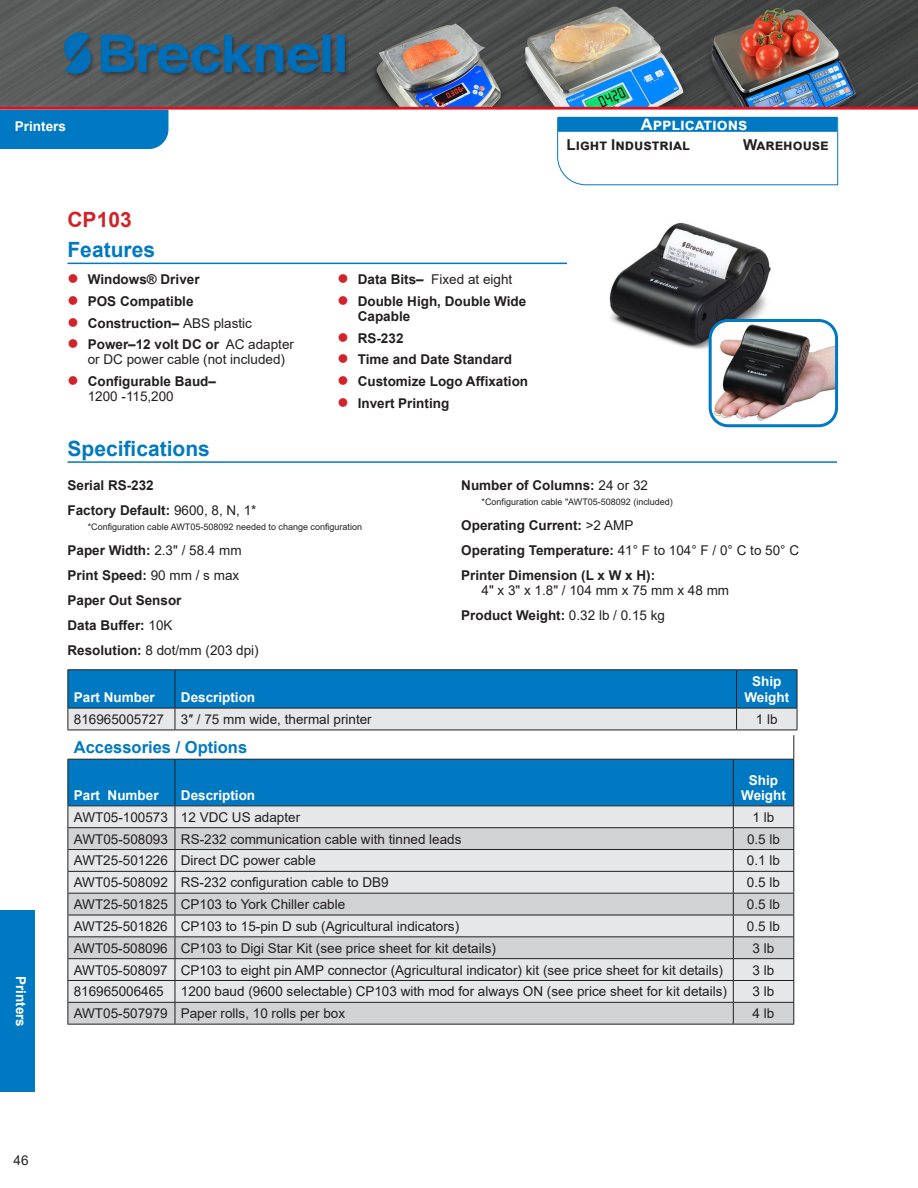
<style>
.page{position:relative;width:918px;height:1188px;background:#fff}
.page>*{position:absolute;margin:0;border:0;box-sizing:border-box;transform-origin:0 0}
.t1{font:700 21px "Arial";color:#0079c2}
.t2{font:700 21px "Arial";color:#d1232a}
.t3{font:700 16.5px "Arial";color:#0079c2}
.t4{font:700 16.5px "Arial";color:#fff}
.t5{font:700 15px "Arial";color:#231f20}
.t6{font:13.5px/15px "Arial";color:#231f20}
.t7{font:700 13.5px/25px "Arial";color:#231f20}
.t8{font:700 13.5px/16.5px "Arial";color:#fff;text-align:center}
.t9{font:9px "Arial";color:#231f20}
.s1{color:#d1232a}
.s2{font-weight:400}
.s3{font-weight:700}
</style>
<div class="page">
<div style="left:0;top:910px;width:35px;height:182px;background:#0079c2"></div>
<svg style="left:565px;top:176px;width:273px;height:10px"></svg>
<img style="left:0;top:0;width:918px;height:176px">
<hr style="left:68px;top:263px;width:499px;height:1px;background:#0079c2">
<hr style="left:68px;top:461px;width:769px;height:2px;background:#0079c2">
<hr style="left:68px;top:669px;width:107px;height:1px;background:#231f20">
<hr style="left:175px;top:669px;width:562px;height:1px;background:#231f20">
<hr style="left:737px;top:669px;width:60px;height:1px;background:#231f20">
<img style="left:609px;top:222px;width:162px;height:134px">
<img style="left:710px;top:320px;width:127px;height:106px">
<div style="left:709px;top:319px;width:129px;height:108px;border:3px solid #0079c2;border-radius:18px"></div>
<svg style="left:68px;top:670px;width:730px;height:354px;background:#a5c1d4"></svg>
<hr style="left:68px;top:1024px;width:107px;height:1px;background:#231f20">
<hr style="left:175px;top:1024px;width:558px;height:1px;background:#231f20">
<hr style="left:733px;top:1024px;width:61px;height:1px;background:#231f20">
<p class="t8" style="left:15px;top:118px;width:53px">Printers</p>
<h1 class="t2" style="left:68px;top:205px;width:66px">CP103</h1>
<h1 class="t1" style="left:68px;top:235px;width:89px">Features</h1>
<p class="t7" style="left:68px;top:267px;width:134px"><span class="s1">●</span> Windows® Driver</p>
<p class="t7" style="left:68px;top:289px;width:128px"><span class="s1">●</span> POS Compatible</p>
<p class="t7" style="left:68px;top:310px;width:186px"><span class="s1">●</span> Construction– <span class="s2">ABS plastic</span></p>
<p class="t6" style="left:88px;top:337px;width:208px;text-indent:-20px"><span class="s1">●</span> <span class="s3">Power–12 volt DC or</span> AC adapter or DC power cable (not included)</p>
<p class="t7" style="left:88px;top:374px;width:130px;line-height:15px;text-indent:-20px"><span class="s1">●</span> Configurable Baud–<br><span class="s2">1200 -115,200</span></p>
<p class="t4" style="left:641px;top:113px;width:108px">Applications</p>
<p class="t5" style="left:567px;top:134px;width:125px">Light Industrial</p>
<p class="t5" style="left:743px;top:134px;width:87px">Warehouse</p>
<p class="t6" style="left:338px;top:271px;width:176px"><span class="s1">●</span> <span class="s3">Data Bits–</span> Fixed at eight</p>
<p class="t7" style="left:358px;top:294px;width:170px;line-height:15px;text-indent:-20px"><span class="s1">●</span> Double High, Double Wide<br>Capable</p>
<p class="t7" style="left:338px;top:325px;width:68px"><span class="s1">●</span> RS-232</p>
<p class="t7" style="left:338px;top:347px;width:176px"><span class="s1">●</span> Time and Date Standard</p>
<p class="t7" style="left:338px;top:369px;width:192px"><span class="s1">●</span> Customize Logo Affixation</p>
<p class="t7" style="left:338px;top:391px;width:113px"><span class="s1">●</span> Invert Printing</p>
<h1 class="t1" style="left:68px;top:434px;width:144px">Specifications</h1>
<p class="t7" style="left:68px;top:473px;width:191px">Serial RS-232<br>Factory Default: <span class="s2">9600, 8, N, 1*</span></p>
<p class="t9" style="left:88px;top:521px;width:276px">*Configuration cable AWT05-508092 needed to change configuration</p>
<p class="t7" style="left:68px;top:538px;width:193px">Paper Width: <span class="s2">2.3" / 58.4 mm<br></span>Print Speed: <span class="s2">90 mm / s max<br></span>Paper Out Sensor<br>Data Buffer: <span class="s2">10K<br></span>Resolution: <span class="s2">8 dot/mm (203 dpi)</span></p>
<p class="t8" style="left:74px;top:689px;width:83px">Part Number</p>
<p class="t8" style="left:181px;top:689px;width:76px">Description</p>
<p class="t7" style="left:461px;top:473px;width:188px">Number of Columns: <span class="s2">24 or 32</span></p>
<p class="t9" style="left:482px;top:496px;width:193px">*Configuration cable "AWT05-508092 (included)</p>
<p class="t7" style="left:461px;top:513px;width:339px">Operating Current: <span class="s2">&gt;2 AMP<br></span>Operating Temperature: <span class="s2">41° F to 104° F / 0° C to 50° C<br></span>Printer Dimension (L x W x H):</p>
<p class="t6" style="left:461px;top:578px;width:269px;line-height:25px;text-indent:20px">4" x 3" x 1.8" / 104 mm x 75 mm x 48 mm<br><span class="s3">Product Weight:</span> 0.32 lb / 0.15 kg</p>
<p class="t8" style="left:744px;top:673px;width:46px">Ship<br>Weight</p>
<p class="t8" style="left:29px;top:976px;width:53px;rotate:90deg">Printers</p>
<p class="t6" style="left:74px;top:712px;width:92px">816965005727</p>
<p class="t6" style="left:181px;top:712px;width:192px">3″ / 75 mm wide, thermal printer</p>
<p class="t6" style="left:756px;top:712px;width:23px">1 lb</p>
<p class="t3" style="left:74px;top:736px;width:175px">Accessories / Options</p>
<p class="t8" style="left:74px;top:787px;width:86px">Part Number</p>
<p class="t8" style="left:181px;top:787px;width:76px">Description</p>
<p class="t8" style="left:741px;top:773px;width:46px;line-height:15px">Ship<br>Weight</p>
<p class="t6" style="left:74px;top:809px;width:228px">AWT05-100573 12 VDC US adapter</p>
<p class="t6" style="left:753px;top:809px;width:23px">1 lb</p>
<p class="t6" style="left:74px;top:831px;width:389px">AWT05-508093 RS-232 communication cable with tinned leads</p>
<p class="t6" style="left:747px;top:831px;width:35px">0.5 lb</p>
<p class="t6" style="left:74px;top:853px;width:244px">AWT25-501226 Direct DC power cable</p>
<p class="t6" style="left:747px;top:853px;width:35px">0.1 lb</p>
<p class="t6" style="left:74px;top:875px;width:316px">AWT05-508092 RS-232 configuration cable to DB9</p>
<p class="t6" style="left:747px;top:875px;width:35px">0.5 lb</p>
<p class="t6" style="left:74px;top:897px;width:273px">AWT25-501825 CP103 to York Chiller cable</p>
<p class="t6" style="left:747px;top:897px;width:35px">0.5 lb</p>
<p class="t6" style="left:74px;top:919px;width:387px">AWT25-501826 CP103 to 15-pin D sub (Agricultural indicators)</p>
<p class="t6" style="left:747px;top:919px;width:35px">0.5 lb</p>
<p class="t6" style="left:74px;top:940px;width:424px">AWT05-508096 CP103 to Digi Star Kit (see price sheet for kit details)</p>
<p class="t6" style="left:753px;top:940px;width:23px">3 lb</p>
<p class="t6" style="left:74px;top:962px;width:651px">AWT05-508097 CP103 to eight pin AMP connector (Agricultural indicator) kit (see price sheet for kit details)</p>
<p class="t6" style="left:753px;top:962px;width:23px">3 lb</p>
<p class="t6" style="left:74px;top:984px;width:92px">816965006465</p>
<p class="t6" style="left:181px;top:984px;width:548px">1200 baud (9600 selectable) CP103 with mod for always ON (see price sheet for kit details)</p>
<p class="t6" style="left:753px;top:984px;width:23px">3 lb</p>
<p class="t6" style="left:74px;top:1006px;width:273px">AWT05-507979 Paper rolls, 10 rolls per box</p>
<p class="t6" style="left:753px;top:1006px;width:23px">4 lb</p>
<p class="t6" style="left:14px;top:1153px;width:17px">46</p>
</div>
